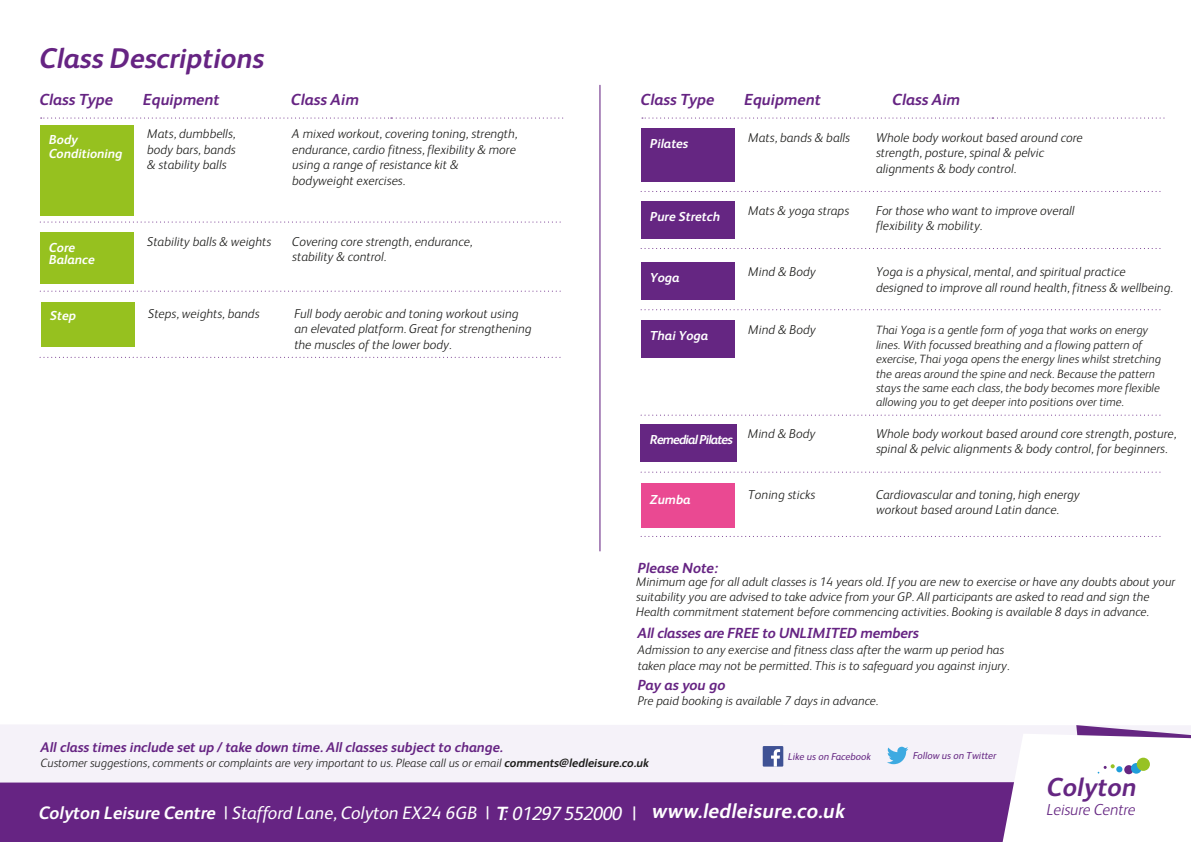
<style>
.page{position:relative;width:1191px;height:842px;background:#fff}
.page>*{position:absolute;margin:0;border:0;box-sizing:border-box;transform-origin:0 0}
.t1{font:italic 700 28.6px "FS Albert";color:#662483}
.t2{font:italic 700 26px "FS Albert";letter-spacing:.005em;color:#652682}
.t3{font:italic 700 20.8px "FS Albert";letter-spacing:.01em;color:#fff}
.t4{font:italic 18px "FS Albert";color:#fff}
.t5{font:italic 700 16px "FS Albert";color:#662483}
.t6{font:italic 300 16px "FS Albert";letter-spacing:-.01em;color:#652682}
.t7{font:italic 700 14.6px "FS Albert";letter-spacing:-.01em;color:#662483}
.t8{font:italic 700 14px "FS Albert";color:#662483}
.t9{font:italic 700 13px/14px "FS Albert";color:#fff}
.t10{font:italic 700 13px "FS Albert";letter-spacing:-.06em;color:#fff}
.t11{font:italic 300 12.8px/15.4px "FS Albert";color:#1d1d1b}
.t12{font:italic 300 12.6px/15px "FS Albert";color:#1d1d1b}
.t13{font:italic 300 12px/14.4px "FS Albert";color:#1d1d1b}
.t14{font:italic 10px "FS Albert";color:#652682}
.s1{font-weight:700}
</style>
<div class="page">
<div style="left:0;top:725px;width:999px;height:57px;background:#f5f2f9"></div>
<div style="left:0;top:782px;width:1191px;height:60px;background:#662483"></div>
<svg style="left:641px;top:248px;width:520px;height:1px"></svg>
<svg style="left:641px;top:536px;width:520px;height:1px"></svg>
<svg style="left:641px;top:191px;width:520px;height:1px"></svg>
<hr style="left:599px;top:85px;width:1px;height:466px;background:#662483">
<svg style="left:40px;top:222px;width:521px;height:1px"></svg>
<svg style="left:41px;top:118px;width:523px;height:1px"></svg>
<svg style="left:642px;top:118px;width:523px;height:1px"></svg>
<div style="left:40px;top:125px;width:93px;height:90px;background:#96c11f"></div>
<div style="left:40px;top:232px;width:93px;height:51px;background:#96c11f"></div>
<svg style="left:40px;top:291px;width:521px;height:1px"></svg>
<div style="left:640px;top:128px;width:94px;height:53px;background:#652682"></div>
<div style="left:640px;top:201px;width:94px;height:38px;background:#652682"></div>
<svg style="left:641px;top:309px;width:520px;height:1px"></svg>
<div style="left:640px;top:263px;width:94px;height:37px;background:#652682"></div>
<div style="left:640px;top:424px;width:97px;height:37px;background:#652682"></div>
<svg style="left:641px;top:415px;width:520px;height:1px"></svg>
<svg style="left:641px;top:472px;width:520px;height:1px"></svg>
<div style="left:640px;top:321px;width:94px;height:37px;background:#652682"></div>
<div style="left:640px;top:483px;width:94px;height:44px;background:#ea4992"></div>
<svg style="left:40px;top:357px;width:521px;height:1px"></svg>
<div style="left:41px;top:302px;width:93px;height:44px;background:#96c11f"></div>
<svg style="left:887px;top:747px;width:21px;height:17px"></svg>
<div style="left:762px;top:746px;width:21px;height:21px;background:#3f5295"></div>
<svg style="left:771px;top:749px;width:9px;height:18px"></svg>
<svg style="left:999px;top:725px;width:192px;height:117px"></svg>
<div style="left:1131px;top:763px;width:10px;height:11px;background:#209eda;border-radius:50%"></div>
<div style="left:1136px;top:758px;width:14px;height:13px;background:#97c223;border-radius:50%"></div>
<h1 class="t1" style="left:40px;top:42px;width:226px">Class Descriptions</h1>
<p class="t5" style="left:40px;top:91px;width:75px">Class Type</p>
<p class="t5" style="left:143px;top:91px;width:78px">Equipment</p>
<p class="t5" style="left:291px;top:91px;width:69px">Class Aim</p>
<p class="t11" style="left:147px;top:126px;width:90px;text-align:justify">Mats, dumbbells, body bars, bands &amp; stability balls</p>
<p class="t11" style="left:292px;top:126px;width:227px">A mixed workout, covering toning, strength, endurance, cardio fitness, flexibility &amp; more using a range of resistance kit &amp; bodyweight exercises.</p>
<p class="t9" style="left:49px;top:133px;width:75px">Body<br>Conditioning</p>
<p class="t9" style="left:49px;top:241px;width:47px;line-height:12.2px">Core<br>Balance</p>
<p class="t9" style="left:50px;top:308px;width:27px">Step</p>
<p class="t11" style="left:147px;top:234px;width:125px">Stability balls &amp; weights</p>
<p class="t11" style="left:292px;top:234px;width:182px">Covering core strength, endurance, stability &amp; control.</p>
<p class="t11" style="left:148px;top:306px;width:113px">Steps, weights, bands</p>
<p class="t11" style="left:294px;top:306px;width:239px">Full body aerobic and toning workout using an elevated platform. Great for strengthening the muscles of the lower body.</p>
<p class="t5" style="left:641px;top:91px;width:75px">Class Type</p>
<p class="t5" style="left:744px;top:91px;width:78px">Equipment</p>
<p class="t5" style="left:892px;top:91px;width:69px">Class Aim</p>
<p class="t9" style="left:650px;top:136px;width:40px">Pilates</p>
<p class="t11" style="left:748px;top:130px;width:103px">Mats, bands &amp; balls</p>
<p class="t11" style="left:876px;top:130px;width:208px">Whole body workout based around core strength, posture, spinal &amp; pelvic alignments &amp; body control.</p>
<p class="t9" style="left:650px;top:209px;width:71px">Pure Stretch</p>
<p class="t11" style="left:748px;top:203px;width:103px">Mats &amp; yoga straps</p>
<p class="t11" style="left:876px;top:203px;width:200px">For those who want to improve overall flexibility &amp; mobility.</p>
<p class="t9" style="left:650px;top:271px;width:31px">Yoga</p>
<p class="t11" style="left:748px;top:264px;width:69px">Mind &amp; Body</p>
<p class="t11" style="left:876px;top:264px;width:298px">Yoga is a physical, mental, and spiritual practice designed to improve all round health, fitness &amp; wellbeing.</p>
<p class="t9" style="left:650px;top:329px;width:60px">Thai Yoga</p>
<p class="t11" style="left:748px;top:322px;width:69px">Mind &amp; Body</p>
<p class="t13" style="left:876px;top:323px;width:286px">Thai Yoga is a gentle form of yoga that works on energy lines. With focussed breathing and a flowing pattern of exercise, Thai yoga opens the energy lines whilst stretching the areas around the spine and neck. Because the pattern stays the same each class, the body becomes more flexible allowing you to get deeper into positions over time.</p>
<p class="t10" style="left:650px;top:431px;width:84px">Remedial Pilates</p>
<p class="t11" style="left:747px;top:425px;width:69px">Mind &amp; Body</p>
<p class="t11" style="left:876px;top:425px;width:302px">Whole body workout based around core strength, posture, spinal &amp; pelvic alignments &amp; body control, for beginners.</p>
<p class="t9" style="left:650px;top:492px;width:42px">Zumba</p>
<p class="t11" style="left:748px;top:487px;width:69px">Toning sticks</p>
<p class="t11" style="left:876px;top:487px;width:205px">Cardiovascular and toning, high energy workout based around Latin dance.</p>
<p class="t7" style="left:638px;top:559px;width:82px">Please Note:</p>
<p class="t12" style="left:636px;top:574px;width:540px">Minimum age for all adult classes is 14 years old. If you are new to exercise or have any doubts about your suitability you are advised to take advice from your GP. All participants are asked to read and sign the<br>Health commitment statement before commencing activities. Booking is available 8 days in advance.</p>
<p class="t7" style="left:638px;top:625px;width:282px">All classes are FREE to UNLIMITED members</p>
<p class="t12" style="left:638px;top:642px;width:373px;line-height:15.6px">Admission to any exercise and fitness class after the warm up period has taken place may not be permitted. This is to safeguard you against injury.</p>
<p class="t7" style="left:638px;top:676px;width:89px">Pay as you go</p>
<p class="t12" style="left:638px;top:694px;width:242px">Pre paid booking is available 7 days in advance.</p>
<p class="t8" style="left:41px;top:739px;width:463px">All class times include set up / take down time. All classes subject to change.</p>
<p class="t13" style="left:41px;top:756px;width:609px">Customer suggestions, comments or complaints are very important to us. Please call us or email <span class="s1">comments@ledleisure.co.uk</span></p>
<p class="t14" style="left:788px;top:751px;width:84px">Like us on Facebook</p>
<p class="t14" style="left:913px;top:750px;width:85px">Follow us on Twitter</p>
<h3 class="t4" style="left:39px;top:803px;width:452px"><span class="s1">Colyton Leisure Centre</span> | Stafford Lane, Colyton EX24 6GB |</h3>
<h3 class="t3" style="left:496px;top:799px;width:350px"><sub>T</sub><sub>:</sub> <sub>01297</sub> <sub>552000</sub> <sub>|</sub> www.ledleisure.co.uk</h3>
<h2 class="t2" style="left:1047px;top:772px;width:91px">Colyton</h2>
<p class="t6" style="left:1047px;top:800px;width:90px">Leisure Centre</p>
</div>
